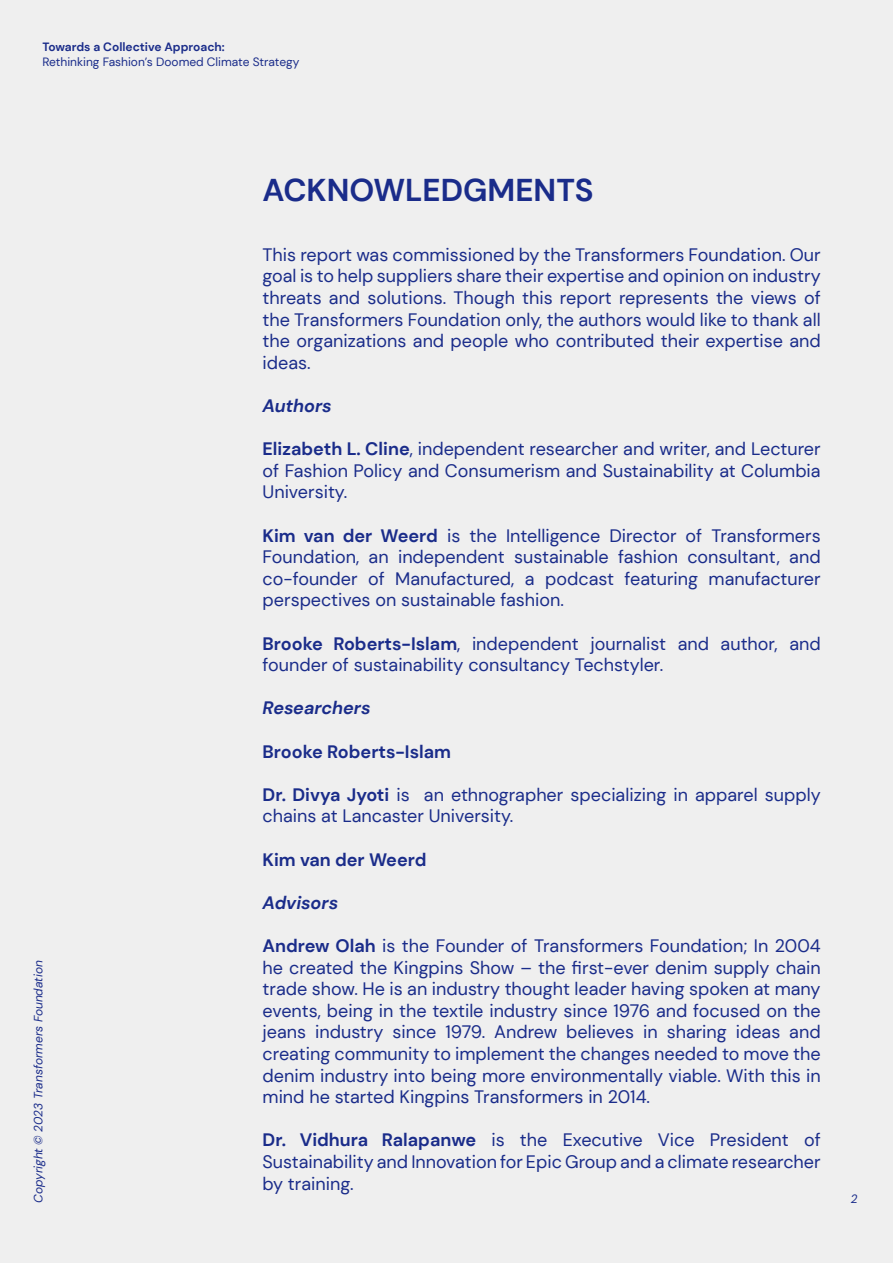
<style>
.page{position:relative;width:893px;height:1263px;background:#efefef}
.page>*{position:absolute;margin:0;border:0;box-sizing:border-box;transform-origin:0 0}
.t1{font:700 31.5px "DM Sans";color:#1a2c8a}
.t2{font:18px/21.6px "DM Sans";color:#1a2c8a;text-align:justify}
.t3{font:700 18px "DM Sans";color:#1a2c8a}
.t4{font:italic 700 18px "DM Sans";color:#1a2c8a}
.t5{font:12px "DM Sans";color:#1a2c8a}
.t6{font:italic 12px "DM Sans";color:#1a2c8a}
.t7{font:700 12px "DM Sans";color:#1a2c8a}
.s1{font-weight:700}
</style>
<div class="page">
<p class="t7" style="left:43px;top:40px;width:184px">Towards a Collective Approach:</p>
<p class="t5" style="left:43px;top:54px;width:259px">Rethinking Fashion’s Doomed Climate Strategy</p>
<p class="t6" style="left:31px;top:1202px;width:244px;rotate:-90deg">Copyright © 2023 Transformers Foundation</p>
<h1 class="t1" style="left:263px;top:171px;width:332px">ACKNOWLEDGMENTS</h1>
<p class="t2" style="left:263px;top:244px;width:560px">This report was commissioned by the Transformers Foundation. Our goal is to help suppliers share their expertise and opinion on industry threats and solutions. Though this report represents the views of the Transformers Foundation only, the authors would like to thank all the organizations and people who contributed their expertise and ideas.</p>
<p class="t4" style="left:263px;top:394px;width:71px">Authors</p>
<p class="t2" style="left:263px;top:438px;width:560px"><span class="s1">Elizabeth L. Cline</span>, independent researcher and writer, and Lecturer of Fashion Policy and Consumerism and Sustainability at Columbia University.</p>
<p class="t2" style="left:263px;top:524px;width:560px"><span class="s1">Kim van der Weerd</span> is the Intelligence Director of Transformers Foundation, an independent sustainable fashion consultant, and co-founder of Manufactured, a podcast featuring manufacturer perspectives on sustainable fashion.</p>
<p class="t2" style="left:263px;top:632px;width:560px"><span class="s1">Brooke Roberts-Islam</span>, independent journalist and author, and founder of sustainability consultancy Techstyler.</p>
<p class="t4" style="left:263px;top:697px;width:110px">Researchers</p>
<p class="t3" style="left:263px;top:740px;width:190px">Brooke Roberts-Islam</p>
<p class="t2" style="left:263px;top:784px;width:560px"><span class="s1">Dr. Divya Jyoti</span> is an ethnographer specializing in apparel supply chains at Lancaster University.</p>
<p class="t3" style="left:263px;top:848px;width:165px">Kim van der Weerd</p>
<p class="t4" style="left:263px;top:891px;width:77px">Advisors</p>
<p class="t2" style="left:263px;top:935px;width:560px"><span class="s1">Andrew Olah</span> is the Founder of Transformers Foundation; In 2004 he created the Kingpins Show – the first-ever denim supply chain trade show. He is an industry thought leader having spoken at many events, being in the textile industry since 1976 and focused on the jeans industry since 1979. Andrew believes in sharing ideas and creating community to implement the changes needed to move the denim industry into being more environmentally viable. With this in mind he started Kingpins Transformers in 2014.</p>
<p class="t2" style="left:263px;top:1129px;width:560px"><span class="s1">Dr. Vidhura Ralapanwe</span> is the Executive Vice President of Sustainability and Innovation for Epic Group and a climate researcher by training.</p>
<p class="t6" style="left:851px;top:1192px;width:8px">2</p>
</div>
